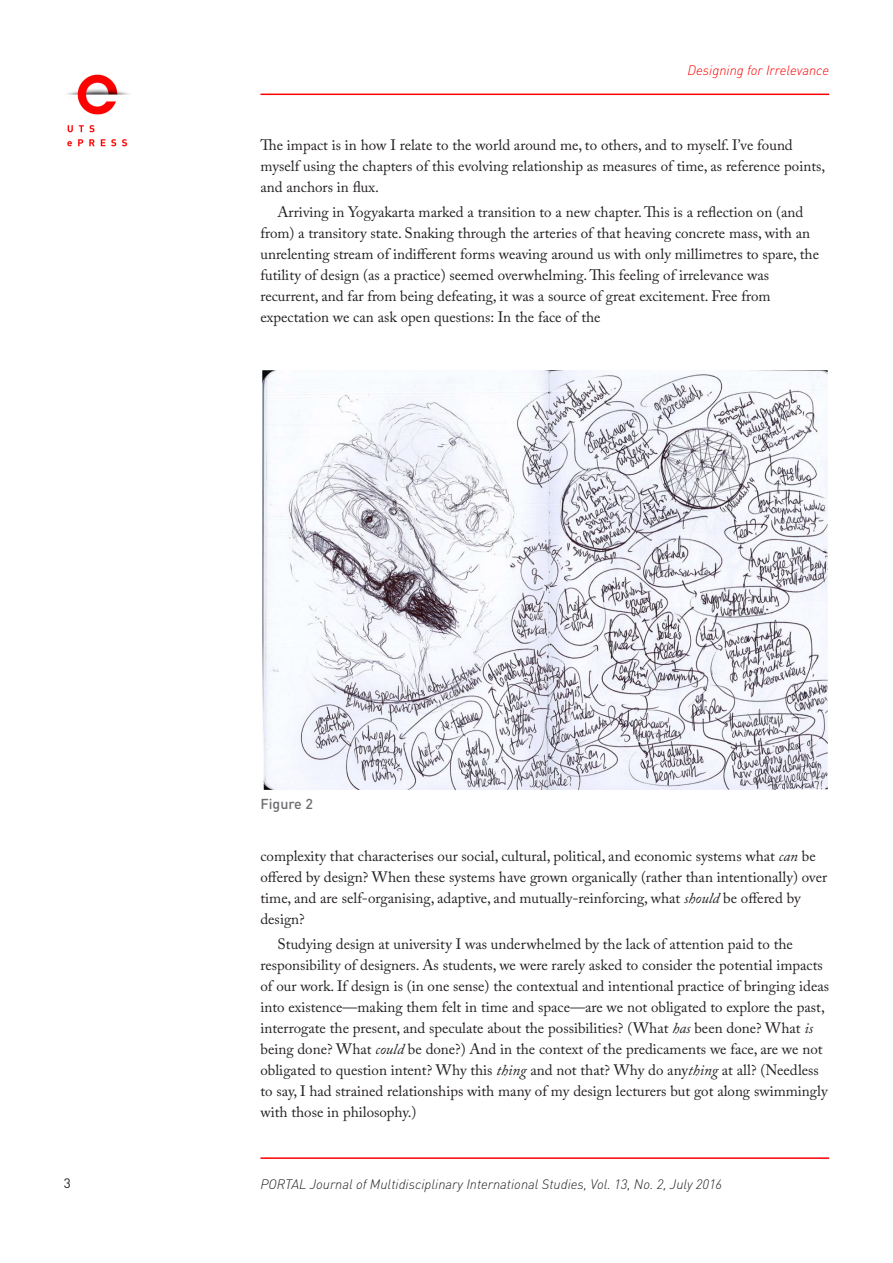
<style>
.page{position:relative;width:893px;height:1263px;background:#fff}
.page>*{position:absolute;margin:0;border:0;box-sizing:border-box;transform-origin:0 0}
.body_copy_-_indent{font:15px/21px "Adobe Caslon Pro";color:#231f20}
.t1{font:500 14.25px "DIN";color:#6c6d70}
.t2{font:italic 300 13.5px "DIN";color:#231f20}
.t3{font:italic 300 13.5px "DIN";color:#fe0000}
.t4{font:13.5px "DIN Pro";color:#231f20}
.s1{font-style:italic}
</style>
<div class="page">
<hr style="left:260px;top:1157px;width:569px;height:2px;background:#fe0000">
<img style="left:262px;top:370px;width:566px;height:419px">
<img style="left:67px;top:74px;width:62px;height:73px">
<hr style="left:260px;top:94px;width:569px;height:1px;background:#fe0000">
<p class="t3" style="left:687px;top:62px;width:143px">Designing for Irrelevance</p>
<p class="body_copy_-_indent" style="left:260px;top:134px;width:566px">The impact is in how I relate to the world around me, to others, and to myself. I’ve found myself using the chapters of this evolving relationship as measures of time, as reference points, and anchors in flux.</p>
<p class="body_copy_-_indent" style="left:260px;top:202px;width:560px;text-indent:17px">Arriving in Yogyakarta marked a transition to a new chapter. This is a reflection on (and from) a transitory state. Snaking through the arteries of that heaving concrete mass, with an unrelenting stream of indifferent forms weaving around us with only millimetres to spare, the futility of design (as a practice) seemed overwhelming. This feeling of irrelevance was recurrent, and far from being defeating, it was a source of great excitement. Free from expectation we can ask open questions: In the face of the</p>
<p class="t1" style="left:260px;top:794px;width:54px">Figure 2</p>
<p class="body_copy_-_indent" style="left:260px;top:845px;width:568px">complexity that characterises our social, cultural, political, and economic systems what <span class="s1">can</span> be offered by design? When these systems have grown organically (rather than intentionally) over time, and are self-organising, adaptive, and mutually-reinforcing, what <span class="s1">should</span> be offered by design?</p>
<p class="body_copy_-_indent" style="left:260px;top:934px;width:570px;text-indent:17px">Studying design at university I was underwhelmed by the lack of attention paid to the responsibility of designers. As students, we were rarely asked to consider the potential impacts of our work. If design is (in one sense) the contextual and intentional practice of bringing ideas into existence—making them felt in time and space—are we not obligated to explore the past, interrogate the present, and speculate about the possibilities? (What <span class="s1">has</span> been done? What <span class="s1">is </span>being done? What <span class="s1">could</span> be done?) And in the context of the predicaments we face, are we not obligated to question intent? Why this <span class="s1">thing</span> and not that? Why do any<span class="s1">thing</span> at all? (Needless to say, I had strained relationships with many of my design lecturers but got along swimmingly with those in philosophy.)</p>
<p class="t4" style="left:64px;top:1174px;width:9px">3</p>
<p class="t2" style="left:260px;top:1176px;width:463px">PORTAL Journal of Multidisciplinary International Studies, Vol. 13, No. 2, July 2016</p>
</div>
